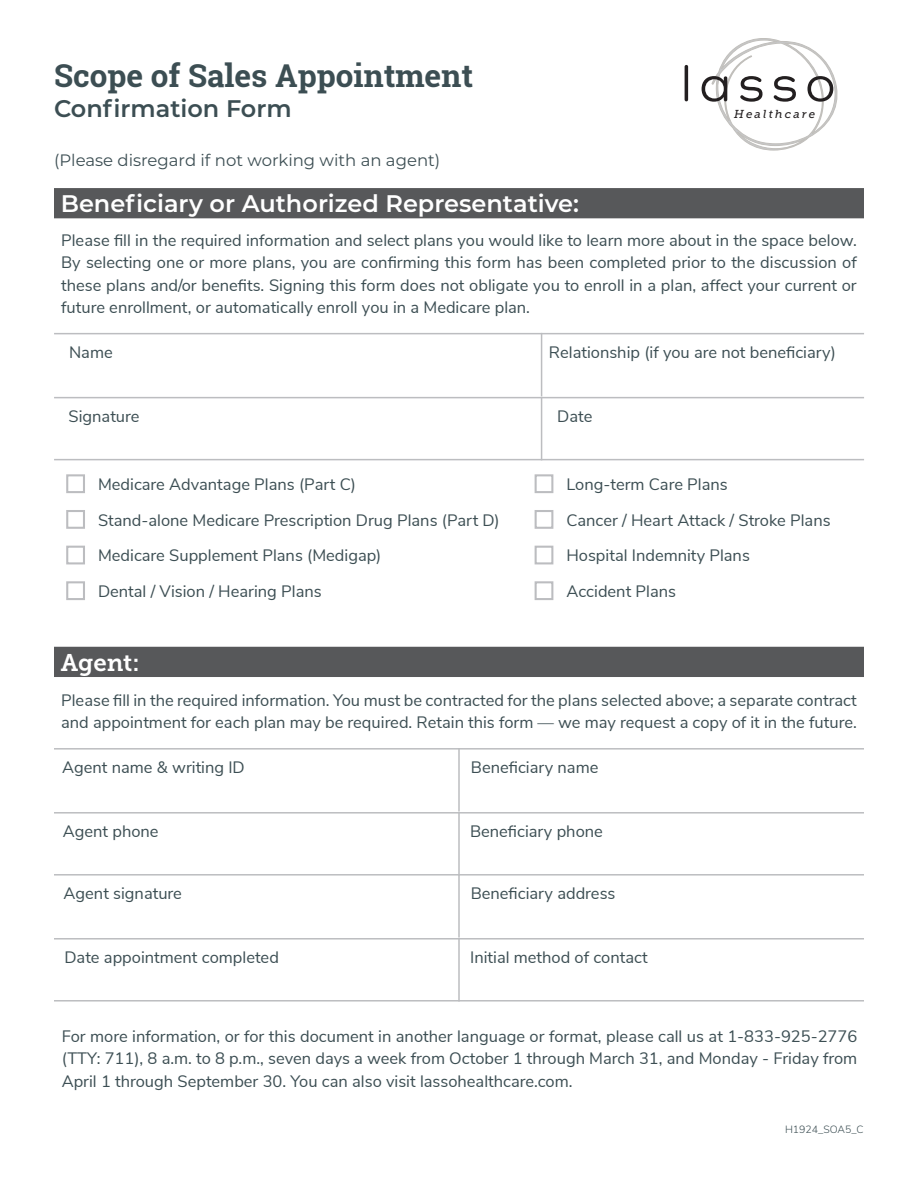
<style>
.page{position:relative;width:918px;height:1188px;background:#fff}
.page>*{position:absolute;margin:0;border:0;box-sizing:border-box;transform-origin:0 0}
.t1{font:500 51.15px "Como";letter-spacing:.155em;color:#231f20}
.t2{font:700 31.5px "Roboto Slab";color:#3c4e53}
.t3{font:600 24px "Montserrat";color:#fff}
.t4{font:600 24px "Montserrat";color:#3c4e53}
.t5{font:24px "Museo Slab 700";letter-spacing:-.005em;color:#fff}
.t6{font:16.5px/22.5px "Nunito Sans";color:#3c4e53;text-align:justify}
.t7{font:16.5px "Montserrat";color:#3c4e53}
.t8{font:italic 11.55px "Museo Slab 500";letter-spacing:.195em;color:#231f20}
.t9{font:300 10.5px "Nunito Sans";color:#3c4e53}
</style>
<div class="page">
<hr style="left:54px;top:459px;width:810px;height:1px;background:#bcbdc0">
<hr style="left:54px;top:397px;width:810px;height:1px;background:#bcbdc0">
<hr style="left:541px;top:397px;width:1px;height:63px;background:#bcbdc0">
<hr style="left:54px;top:333px;width:810px;height:1px;background:#bcbdc0">
<hr style="left:541px;top:333px;width:1px;height:63px;background:#bcbdc0">
<div style="left:54px;top:188px;width:810px;height:31px;background:#57585a"></div>
<div style="left:66px;top:474px;width:19px;height:19px;border:2px solid #bcbdc0"></div>
<div style="left:66px;top:510px;width:19px;height:19px;border:2px solid #bcbdc0"></div>
<div style="left:66px;top:546px;width:19px;height:18px;border:2px solid #bcbdc0"></div>
<div style="left:66px;top:581px;width:19px;height:19px;border:2px solid #bcbdc0"></div>
<div style="left:535px;top:474px;width:18px;height:19px;border:2px solid #bcbdc0"></div>
<div style="left:535px;top:510px;width:18px;height:19px;border:2px solid #bcbdc0"></div>
<div style="left:535px;top:546px;width:18px;height:18px;border:2px solid #bcbdc0"></div>
<div style="left:535px;top:581px;width:18px;height:19px;border:2px solid #bcbdc0"></div>
<div style="left:54px;top:646px;width:810px;height:31px;background:#57585a"></div>
<hr style="left:54px;top:1000px;width:810px;height:2px;background:#bcbdc0">
<hr style="left:54px;top:938px;width:810px;height:2px;background:#bcbdc0">
<hr style="left:458px;top:938px;width:2px;height:64px;background:#bcbdc0">
<hr style="left:54px;top:874px;width:810px;height:2px;background:#bcbdc0">
<hr style="left:458px;top:874px;width:2px;height:64px;background:#bcbdc0">
<hr style="left:54px;top:812px;width:810px;height:2px;background:#bcbdc0">
<hr style="left:458px;top:812px;width:2px;height:64px;background:#bcbdc0">
<hr style="left:54px;top:748px;width:810px;height:2px;background:#bcbdc0">
<hr style="left:458px;top:748px;width:2px;height:64px;background:#bcbdc0">
<svg style="left:711px;top:38px;width:127px;height:112px"></svg>
<p class="t2" style="left:54px;top:54px;width:421px">Scope of Sales Appointment</p>
<p class="t4" style="left:54px;top:92px;width:239px">Confirmation Form</p>
<p class="t7" style="left:54px;top:149px;width:388px">(Please disregard if not working with an agent)</p>
<p class="t1" style="left:681px;top:53px;width:156px">lasso</p>
<p class="t8" style="left:734px;top:108px;width:82px">Healthcare</p>
<p class="t3" style="left:61px;top:186px;width:520px">Beneficiary or Authorized Representative:</p>
<p class="t6" style="left:61px;top:228px;width:797px">Please fill in the required information and select plans you would like to learn more about in the space below.<br>By selecting one or more plans, you are confirming this form has been completed prior to the discussion of these plans and/or benefits. Signing this form does not obligate you to enroll in a plan, affect your current or future enrollment, or automatically enroll you in a Medicare plan.</p>
<p class="t6" style="left:69px;top:340px;width:45px">Name</p>
<p class="t6" style="left:549px;top:340px;width:289px">Relationship (if you are not beneficiary)</p>
<p class="t6" style="left:69px;top:404px;width:73px">Signature</p>
<p class="t6" style="left:557px;top:404px;width:37px">Date</p>
<p class="t6" style="left:98px;top:472px;width:260px">Medicare Advantage Plans (Part C)</p>
<p class="t6" style="left:98px;top:508px;width:403px">Stand-alone Medicare Prescription Drug Plans (Part D)</p>
<p class="t6" style="left:98px;top:543px;width:285px">Medicare Supplement Plans (Medigap)</p>
<p class="t6" style="left:98px;top:579px;width:225px">Dental / Vision / Hearing Plans</p>
<p class="t6" style="left:566px;top:472px;width:163px">Long-term Care Plans</p>
<p class="t6" style="left:566px;top:508px;width:266px">Cancer / Heart Attack / Stroke Plans</p>
<p class="t6" style="left:566px;top:543px;width:185px">Hospital Indemnity Plans</p>
<p class="t6" style="left:566px;top:579px;width:111px">Accident Plans</p>
<p class="t5" style="left:61px;top:649px;width:80px">Agent:</p>
<p class="t6" style="left:61px;top:688px;width:797px">Please fill in the required information. You must be contracted for the plans selected above; a separate contract and appointment for each plan may be required. Retain this form — we may request a copy of it in the future.</p>
<p class="t6" style="left:62px;top:755px;width:184px">Agent name &amp; writing ID</p>
<p class="t6" style="left:471px;top:755px;width:129px">Beneficiary name</p>
<p class="t6" style="left:63px;top:819px;width:97px">Agent phone</p>
<p class="t6" style="left:470px;top:819px;width:134px">Beneficiary phone</p>
<p class="t6" style="left:64px;top:881px;width:120px">Agent signature</p>
<p class="t6" style="left:471px;top:881px;width:146px">Beneficiary address</p>
<p class="t6" style="left:64px;top:945px;width:216px">Date appointment completed</p>
<p class="t6" style="left:470px;top:945px;width:179px">Initial method of contact</p>
<p class="t6" style="left:62px;top:1024px;width:797px">For more information, or for this document in another language or format, please call us at 1-833-925-2776 (TTY: 711), 8 a.m. to 8 p.m., seven days a week from October 1 through March 31, and Monday - Friday from April 1 through September 30. You can also visit lassohealthcare.com.</p>
<p class="t9" style="left:785px;top:1121px;width:80px">H1924_SOA5_C</p>
</div>
